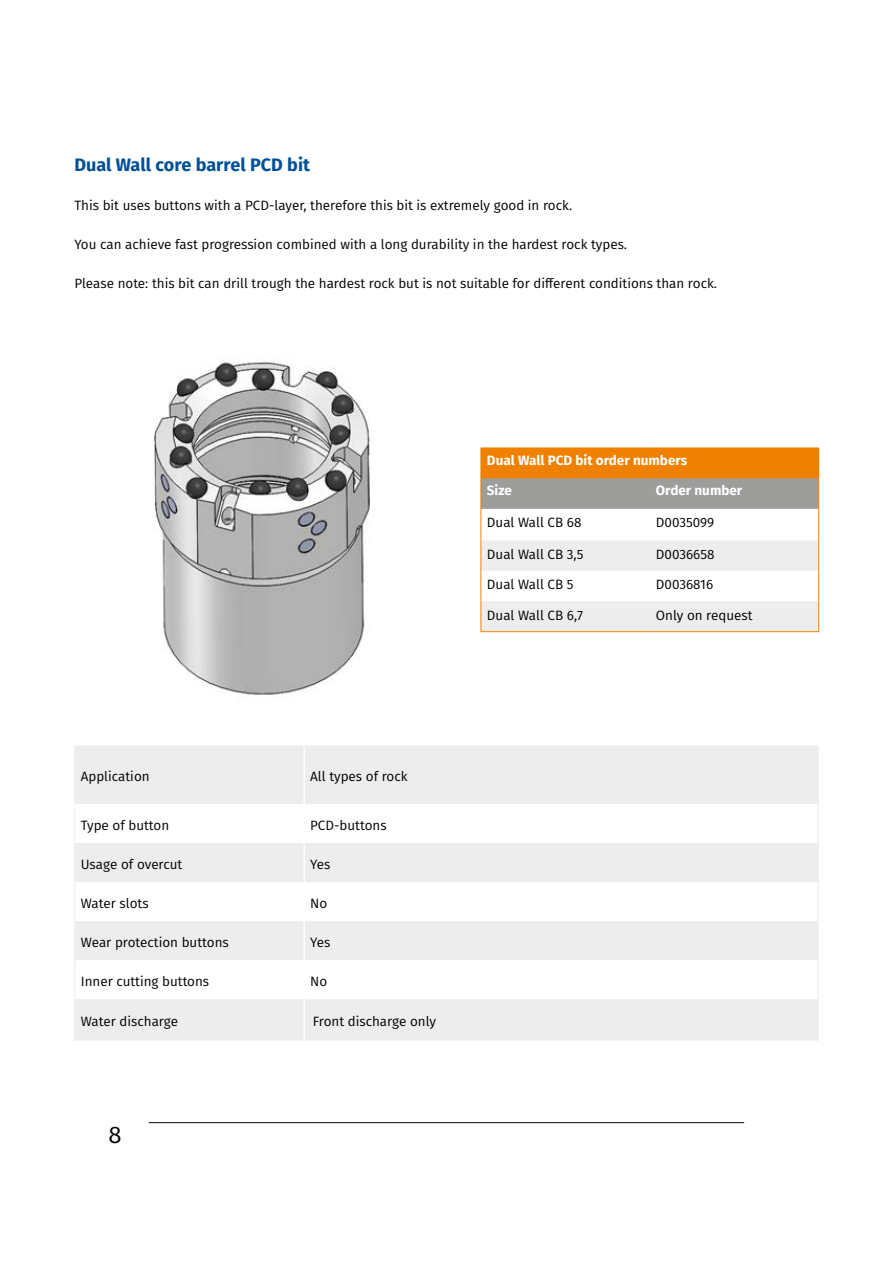
<style>
.page{position:relative;width:893px;height:1263px;background:#fff}
.page>*{position:absolute;margin:0;border:0;box-sizing:border-box;transform-origin:0 0}
.t1{font:24px "Fira Sans";color:#000}
.t2{font:700 18px "Fira Sans";color:#005095}
.t3{font:13.5px "Fira Sans";color:#000}
.t4{font:700 13.5px "Fira Sans";color:#fff}
</style>
<div class="page">
<hr style="left:149px;top:1122px;width:595px;height:1px;background:#000">
<svg style="left:75px;top:747px;width:743px;height:294px;fill:#ededed"></svg>
<hr style="left:303px;top:746px;width:2px;height:58px;background:#fff">
<hr style="left:303px;top:804px;width:2px;height:39px;background:#fff">
<hr style="left:303px;top:843px;width:2px;height:39px;background:#fff">
<hr style="left:303px;top:882px;width:2px;height:39px;background:#fff">
<hr style="left:303px;top:921px;width:2px;height:39px;background:#fff">
<hr style="left:303px;top:960px;width:2px;height:39px;background:#fff">
<hr style="left:303px;top:999px;width:2px;height:42px;background:#fff">
<hr style="left:74px;top:746px;width:230px;height:1px;background:#ededed">
<hr style="left:74px;top:746px;width:1px;height:58px;background:#ededed">
<hr style="left:304px;top:746px;width:515px;height:1px;background:#ededed">
<hr style="left:818px;top:746px;width:1px;height:58px;background:#ededed">
<hr style="left:74px;top:804px;width:1px;height:39px;background:#ededed">
<hr style="left:818px;top:804px;width:1px;height:39px;background:#ededed">
<hr style="left:74px;top:843px;width:1px;height:39px;background:#ededed">
<hr style="left:818px;top:843px;width:1px;height:39px;background:#ededed">
<hr style="left:74px;top:882px;width:1px;height:39px;background:#ededed">
<hr style="left:818px;top:882px;width:1px;height:39px;background:#ededed">
<hr style="left:74px;top:921px;width:1px;height:39px;background:#ededed">
<hr style="left:818px;top:921px;width:1px;height:39px;background:#ededed">
<hr style="left:74px;top:960px;width:1px;height:39px;background:#ededed">
<hr style="left:818px;top:960px;width:1px;height:39px;background:#ededed">
<hr style="left:74px;top:999px;width:1px;height:42px;background:#ededed">
<hr style="left:818px;top:999px;width:1px;height:42px;background:#ededed">
<img style="left:153px;top:362px;width:217px;height:333px">
<div style="left:481px;top:448px;width:338px;height:30px;background:#f08100"></div>
<div style="left:482px;top:478px;width:336px;height:31px;background:#9d9d9c"></div>
<svg style="left:482px;top:540px;width:336px;height:91px"></svg>
<hr style="left:481px;top:478px;width:1px;height:31px;background:#f08100">
<hr style="left:818px;top:478px;width:1px;height:31px;background:#f08100">
<hr style="left:481px;top:509px;width:1px;height:31px;background:#f08100">
<hr style="left:818px;top:509px;width:1px;height:31px;background:#f08100">
<hr style="left:481px;top:540px;width:1px;height:31px;background:#f08100">
<hr style="left:818px;top:540px;width:1px;height:31px;background:#f08100">
<hr style="left:481px;top:571px;width:1px;height:30px;background:#f08100">
<hr style="left:818px;top:571px;width:1px;height:30px;background:#f08100">
<hr style="left:481px;top:601px;width:1px;height:30px;background:#f08100">
<hr style="left:818px;top:601px;width:1px;height:30px;background:#f08100">
<hr style="left:481px;top:631px;width:169px;height:1px;background:#f08100">
<hr style="left:650px;top:631px;width:169px;height:1px;background:#f08100">
<h2 class="t2" style="left:74px;top:152px;width:237px">Dual Wall core barrel PCD bit</h2>
<p class="t3" style="left:74px;top:195px;width:499px">This bit uses buttons with a PCD-layer, therefore this bit is extremely good in rock.</p>
<p class="t3" style="left:74px;top:234px;width:554px">You can achieve fast progression combined with a long durability in the hardest rock types.</p>
<p class="t3" style="left:74px;top:273px;width:644px">Please note: this bit can drill trough the hardest rock but is not suitable for different conditions than rock.</p>
<p class="t4" style="left:487px;top:450px;width:202px">Dual Wall PCD bit order numbers</p>
<p class="t4" style="left:487px;top:481px;width:27px">Size</p>
<p class="t4" style="left:656px;top:481px;width:88px">Order number</p>
<p class="t3" style="left:487px;top:513px;width:96px">Dual Wall CB 68</p>
<p class="t3" style="left:656px;top:513px;width:60px">D0035099</p>
<p class="t3" style="left:487px;top:544px;width:98px">Dual Wall CB 3,5</p>
<p class="t3" style="left:656px;top:544px;width:60px">D0036658</p>
<p class="t3" style="left:487px;top:575px;width:88px">Dual Wall CB 5</p>
<p class="t3" style="left:656px;top:575px;width:59px">D0036816</p>
<p class="t3" style="left:487px;top:605px;width:98px">Dual Wall CB 6,7</p>
<p class="t3" style="left:656px;top:605px;width:98px">Only on request</p>
<p class="t3" style="left:81px;top:766px;width:70px">Application</p>
<p class="t3" style="left:310px;top:766px;width:99px">All types of rock</p>
<p class="t3" style="left:81px;top:815px;width:90px">Type of button</p>
<p class="t3" style="left:310px;top:815px;width:78px">PCD-buttons</p>
<p class="t3" style="left:81px;top:854px;width:103px">Usage of overcut</p>
<p class="t3" style="left:310px;top:854px;width:22px">Yes</p>
<p class="t3" style="left:81px;top:893px;width:69px">Water slots</p>
<p class="t3" style="left:310px;top:893px;width:19px">No</p>
<p class="t3" style="left:81px;top:932px;width:149px">Wear protection buttons</p>
<p class="t3" style="left:310px;top:932px;width:22px">Yes</p>
<p class="t3" style="left:81px;top:971px;width:130px">Inner cutting buttons</p>
<p class="t3" style="left:310px;top:971px;width:19px">No</p>
<p class="t3" style="left:81px;top:1011px;width:99px">Water discharge</p>
<p class="t3" style="left:313px;top:1011px;width:125px">Front discharge only</p>
<h1 class="t1" style="left:108px;top:1117px;width:15px">8</h1>
</div>
